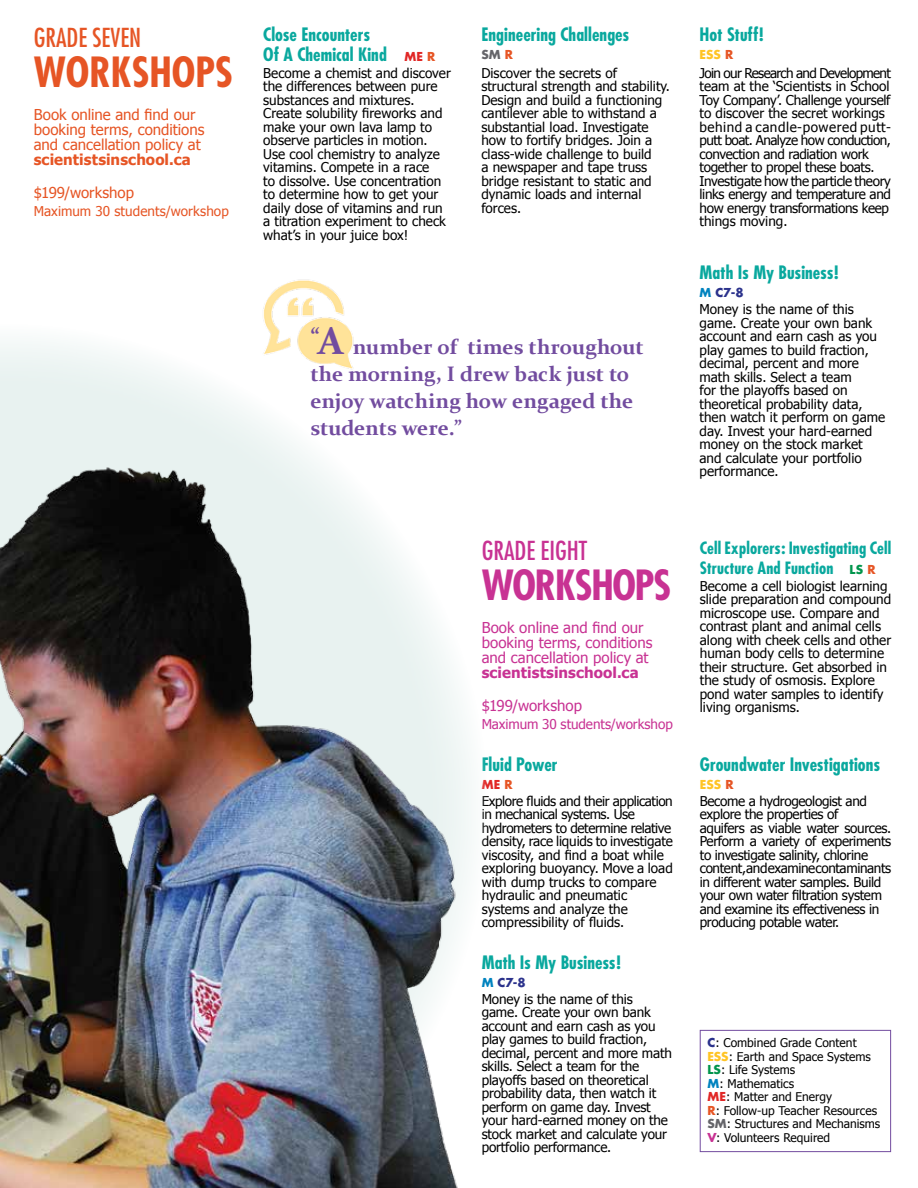
<style>
.page{position:relative;width:918px;height:1188px;background:#fff}
.page>*{position:absolute;margin:0;border:0;box-sizing:border-box;transform-origin:0 0}
.t1{font:700 condensed 40.5px "Futura";letter-spacing:-.03em;color:#c83293}
.t2{font:700 condensed 40.5px "Futura";color:#e65525}
.t3{font:condensed 25.5px "Futura";color:#c83293}
.t4{font:condensed 25.5px "Futura";color:#e65525}
.t5{font:700 21px/27px "Constantia";color:#724c9f}
.t6{font:700 condensed 18px/19.5px "Futura";color:#09a89e}
.t7{font:700 condensed 16.5px/19.5px "Futura";letter-spacing:.005em;color:#09a89e}
.t8{font:15px/15px "Tahoma";color:#c83293}
.t9{font:15px/15px "Tahoma";color:#e65525}
.t10{font:700 15px "Tahoma";letter-spacing:.01em;color:#c83293}
.t11{font:700 15px "Tahoma";letter-spacing:.01em;color:#e65525}
.t12{font:13.5px/13.5px "Tahoma";color:#000}
.t13{font:13.5px/13.5px "Tahoma";letter-spacing:-.025em;color:#000}
.t14{font:13.5px "Tahoma";letter-spacing:-.005em;color:#c83293}
.t15{font:13.5px "Tahoma";letter-spacing:.005em;color:#e65525}
.t16{font:12px/13.5px "Tahoma";color:#000}
.t17{font:700 12px "Futura";color:#2b328c}
.t18{font:700 12px "Futura";color:#ffc425}
.t19{font:700 12px "Futura";color:#e12726}
.t20{font:700 12px "Futura";color:#65656a}
.s1{font-stretch:normal;font-size:12px;color:#e12726}
.s2{font-stretch:normal;font-size:12px;color:#e65525}
.s3{color:#e65525}
.s4{color:#0083bf}
.s5{font-size:39px}
.s6{font-stretch:normal;font-size:12px;color:#00954c}
.s7{font-family:"Futura";font-weight:700;color:#2b328c}
.s8{font-family:"Futura";font-weight:700;color:#ffc425}
.s9{font-family:"Futura";font-weight:700;color:#00954c}
.s10{font-family:"Futura";font-weight:700;color:#0083bf}
.s11{font-family:"Futura";font-weight:700;color:#e12726}
.s12{font-family:"Futura";font-weight:700;color:#e65525}
.s13{font-family:"Futura";font-weight:700;color:#65656a}
.s14{font-family:"Futura";font-weight:700;color:#c83293}
</style>
<div class="page">
<svg style="left:0;top:342px;width:471px;height:535px"></svg>
<img style="left:0;top:465px;width:465px;height:723px">
<div style="left:700px;top:1030px;width:191px;height:122px;border:1px solid #724c9f"></div>
<img style="left:253px;top:279px;width:110px;height:100px">
<h2 class="t4" style="left:34px;top:22px;width:109px">GRADE SEVEN</h2>
<h1 class="t2" style="left:34px;top:47px;width:201px">WORKSHOPS</h1>
<p class="t9" style="left:34px;top:107px;width:172px">Book online and find our booking terms, conditions and cancellation policy at</p>
<p class="t11" style="left:34px;top:150px;width:159px">scientistsinschool.ca</p>
<p class="t9" style="left:34px;top:185px;width:102px">$199/workshop</p>
<p class="t15" style="left:34px;top:203px;width:197px">Maximum 30 students/workshop</p>
<h3 class="t6" style="left:263px;top:25px;width:174px">Close Encounters<br>Of A Chemical Kind <span class="s1">ME</span> <span class="s2">R</span></h3>
<h3 class="t6" style="left:481px;top:25px;width:149px">Engineering Challenges</h3>
<p class="t20" style="left:481px;top:47px;width:33px">SM <span class="s3">R</span></p>
<h3 class="t6" style="left:700px;top:25px;width:66px">Hot Stuff!</h3>
<p class="t18" style="left:700px;top:47px;width:35px">ESS <span class="s3">R</span></p>
<p class="t12" style="left:263px;top:65px;width:189px">Become a chemist and discover the differences between pure substances and mixtures.<br>Create solubility fireworks and make your own lava lamp to observe particles in motion.<br>Use cool chemistry to analyze vitamins. Compete in a race<br>to dissolve. Use concentration to determine how to get your daily dose of vitamins and run a titration experiment to check what’s in your juice box!</p>
<p class="t12" style="left:481px;top:65px;width:190px">Discover the secrets of structural strength and stability.<br>Design and build a functioning cantilever able to withstand a substantial load. Investigate how to fortify bridges. Join a class-wide challenge to build<br>a newspaper and tape truss bridge resistant to static and dynamic loads and internal forces.</p>
<p class="t13" style="left:700px;top:65px;width:193px">Join our Research and Development team at the ‘Scientists in School<br>Toy Company’. Challenge yourself to discover the secret workings behind a candle-powered putt&shy;putt boat. Analyze how conduction, convection and radiation work together to propel these boats.<br>Investigate how the particle theory links energy and temperature and how energy transformations keep things moving.</p>
<h3 class="t6" style="left:700px;top:263px;width:141px">Math Is My Business!</h3>
<p class="t17" style="left:700px;top:285px;width:46px"><span class="s4">M</span> C7-8</p>
<p class="t12" style="left:700px;top:302px;width:187px">Money is the name of this game. Create your own bank account and earn cash as you play games to build fraction, decimal, percent and more math skills. Select a team<br>for the playoffs based on theoretical probability data, then watch it perform on game day. Invest your hard-earned money on the stock market and calculate your portfolio performance.</p>
<h3 class="t5" style="left:310px;top:332px;width:335px"><sup>“</sup><span class="s5">A</span> number of times throughout the morning, I drew back just to enjoy watching how engaged the students were.”</h3>
<h2 class="t3" style="left:482px;top:535px;width:107px">GRADE EIGHT</h2>
<h1 class="t1" style="left:482px;top:560px;width:191px">WORKSHOPS</h1>
<p class="t8" style="left:482px;top:620px;width:172px">Book online and find our booking terms, conditions and cancellation policy at</p>
<p class="t10" style="left:482px;top:663px;width:159px">scientistsinschool.ca</p>
<p class="t8" style="left:482px;top:698px;width:102px">$199/workshop</p>
<p class="t14" style="left:482px;top:716px;width:193px">Maximum 30 students/workshop</p>
<h3 class="t6" style="left:482px;top:754px;width:77px">Fluid Power</h3>
<p class="t19" style="left:482px;top:776px;width:32px">ME <span class="s3">R</span></p>
<p class="t7" style="left:700px;top:538px;width:193px">Cell Explorers: Investigating Cell<br>Structure And Function <span class="s6">LS</span> <span class="s2">R</span></p>
<p class="t12" style="left:700px;top:578px;width:193px">Become a cell biologist learning slide preparation and compound microscope use. Compare and contrast plant and animal cells along with cheek cells and other human body cells to determine their structure. Get absorbed in the study of osmosis. Explore pond water samples to identify living organisms.</p>
<h3 class="t6" style="left:700px;top:754px;width:182px">Groundwater Investigations</h3>
<p class="t18" style="left:700px;top:776px;width:35px">ESS <span class="s3">R</span></p>
<p class="t12" style="left:482px;top:793px;width:193px">Explore fluids and their application in mechanical systems. Use hydrometers to determine relative density, race liquids to investigate viscosity, and find a boat while exploring buoyancy. Move a load with dump trucks to compare hydraulic and pneumatic systems and analyze the compressibility of fluids.</p>
<p class="t13" style="left:700px;top:793px;width:193px">Become a hydrogeologist and explore the properties of<br>aquifers as viable water sources.<br>Perform a variety of experiments to investigate salinity, chlorine content, and examine contaminants in different water samples. Build your own water filtration system and examine its effectiveness in producing potable water.</p>
<h3 class="t6" style="left:482px;top:952px;width:141px">Math Is My Business!</h3>
<p class="t17" style="left:482px;top:974px;width:46px"><span class="s4">M</span> C7-8</p>
<p class="t12" style="left:482px;top:991px;width:192px">Money is the name of this game. Create your own bank account and earn cash as you play games to build fraction, decimal, percent and more math skills. Select a team for the playoffs based on theoretical probability data, then watch it perform on game day. Invest your hard-earned money on the stock market and calculate your portfolio performance.</p>
<p class="t16" style="left:707px;top:1035px;width:174px"><span class="s7">C</span>: Combined Grade Content<br><span class="s8">ESS</span>: Earth and Space Systems<br><span class="s9">LS</span>: Life Systems<br><span class="s10">M</span>: Mathematics<br><span class="s11">ME</span>: Matter and Energy<br><span class="s12">R</span>: Follow-up Teacher Resources<br><span class="s13">SM</span>: Structures and Mechanisms<br><span class="s14">V</span>: Volunteers Required</p>
</div>
